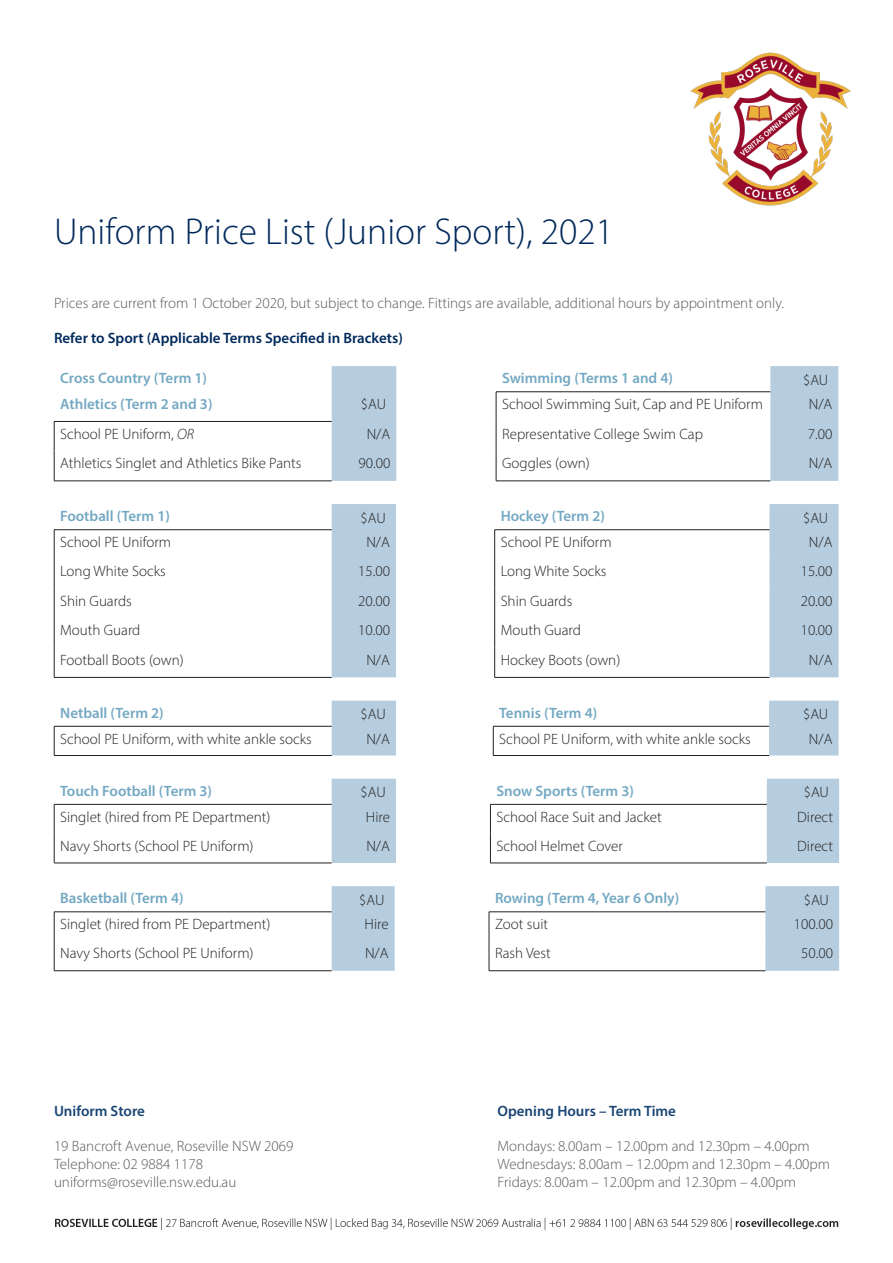
<style>
.page{position:relative;width:893px;height:1263px;background:#fff}
.page>*{position:absolute;margin:0;border:0;box-sizing:border-box;transform-origin:0 0}
.t1{font:300 37.5px "Myriad Pro";color:#00295c}
.t2{font:300 15px "Myriad Pro";color:#231f20}
.Sub_head{font:300 15px/18px "Myriad Pro";color:#57585a}
.Sub_head-2{font:600 15px "Myriad Pro";color:#73a8c3}
.Sub_head-3{font:600 15px "Myriad Pro";color:#00295c}
.Sub_head-4{font:600 15px "Myriad Pro";color:#1a4574}
.s1{font-style:italic}
</style>
<div class="page">
<img style="left:55px;top:1217px;width:784px;height:13px">
<img style="left:690px;top:52px;width:161px;height:154px">
<svg style="left:332px;top:366px;width:506px;height:115px"></svg>
<hr style="left:54px;top:421px;width:278px;height:1px;background:#231f20">
<svg style="left:54px;top:422px;width:1px;height:29px"></svg>
<hr style="left:496px;top:391px;width:274px;height:1px;background:#231f20">
<svg style="left:496px;top:392px;width:1px;height:29px"></svg>
<hr style="left:496px;top:421px;width:1px;height:30px;background:#231f20">
<hr style="left:54px;top:481px;width:278px;height:1px;background:#231f20">
<hr style="left:54px;top:451px;width:1px;height:30px;background:#231f20">
<hr style="left:496px;top:451px;width:1px;height:30px;background:#231f20">
<hr style="left:496px;top:481px;width:274px;height:1px;background:#231f20">
<svg style="left:332px;top:504px;width:506px;height:173px"></svg>
<hr style="left:495px;top:559px;width:274px;height:1px;background:#fff">
<hr style="left:495px;top:588px;width:274px;height:1px;background:#fff">
<hr style="left:54px;top:529px;width:278px;height:1px;background:#231f20">
<svg style="left:54px;top:530px;width:1px;height:29px"></svg>
<hr style="left:494px;top:529px;width:275px;height:1px;background:#231f20">
<svg style="left:494px;top:530px;width:1px;height:29px"></svg>
<hr style="left:54px;top:559px;width:1px;height:30px;background:#231f20">
<hr style="left:494px;top:559px;width:1px;height:30px;background:#231f20">
<svg style="left:54px;top:589px;width:1px;height:29px"></svg>
<svg style="left:494px;top:589px;width:1px;height:29px"></svg>
<hr style="left:54px;top:618px;width:1px;height:30px;background:#231f20">
<svg style="left:54px;top:648px;width:1px;height:29px"></svg>
<svg style="left:494px;top:648px;width:1px;height:29px"></svg>
<hr style="left:54px;top:677px;width:278px;height:1px;background:#231f20">
<hr style="left:494px;top:677px;width:275px;height:1px;background:#231f20">
<hr style="left:494px;top:618px;width:1px;height:30px;background:#231f20">
<svg style="left:332px;top:701px;width:506px;height:54px"></svg>
<hr style="left:54px;top:755px;width:278px;height:1px;background:#231f20">
<hr style="left:493px;top:755px;width:276px;height:1px;background:#231f20">
<hr style="left:54px;top:726px;width:278px;height:1px;background:#231f20">
<svg style="left:54px;top:726px;width:1px;height:29px"></svg>
<hr style="left:54px;top:804px;width:278px;height:1px;background:#231f20">
<svg style="left:54px;top:804px;width:1px;height:29px"></svg>
<hr style="left:54px;top:833px;width:1px;height:30px;background:#231f20">
<hr style="left:54px;top:863px;width:278px;height:1px;background:#231f20">
<svg style="left:332px;top:779px;width:507px;height:84px"></svg>
<hr style="left:490px;top:833px;width:1px;height:30px;background:#231f20">
<hr style="left:490px;top:863px;width:277px;height:1px;background:#231f20">
<hr style="left:54px;top:911px;width:278px;height:1px;background:#231f20">
<svg style="left:332px;top:886px;width:507px;height:85px"></svg>
<hr style="left:489px;top:970px;width:276px;height:1px;background:#231f20">
<svg style="left:54px;top:912px;width:1px;height:58px"></svg>
<hr style="left:54px;top:970px;width:278px;height:1px;background:#231f20">
<p class="t1" style="left:54px;top:209px;width:561px">Uniform Price List (Junior Sport), 2021</p>
<p class="Sub_head" style="left:54px;top:294px;width:732px">Prices are current from 1 October 2020, but subject to change. Fittings are available, additional hours by appointment only.</p>
<p class="Sub_head-3" style="left:54px;top:328px;width:350px">Refer to Sport (Applicable Terms Specified in Brackets)</p>
<p class="Sub_head-2" style="left:60px;top:369px;width:148px">Cross Country (Term 1)</p>
<p class="Sub_head-2" style="left:502px;top:369px;width:172px">Swimming (Terms 1 and 4)</p>
<p class="t2" style="left:803px;top:370px;width:27px">$AU</p>
<p class="Sub_head-2" style="left:60px;top:394px;width:154px">Athletics (Term 2 and 3)</p>
<p class="t2" style="left:361px;top:395px;width:27px">$AU</p>
<p class="t2" style="left:502px;top:395px;width:262px">School Swimming Suit, Cap and PE Uniform</p>
<p class="t2" style="left:809px;top:395px;width:25px">N/A</p>
<p class="t2" style="left:60px;top:425px;width:135px">School PE Uniform, <span class="s1">OR</span></p>
<p class="t2" style="left:367px;top:425px;width:25px">N/A</p>
<p class="t2" style="left:502px;top:425px;width:202px">Representative College Swim Cap</p>
<p class="t2" style="left:808px;top:425px;width:26px">7.00</p>
<p class="t2" style="left:60px;top:454px;width:243px">Athletics Singlet and Athletics Bike Pants</p>
<p class="t2" style="left:358px;top:454px;width:33px">90.00</p>
<p class="t2" style="left:502px;top:454px;width:89px">Goggles (own)</p>
<p class="t2" style="left:809px;top:454px;width:25px">N/A</p>
<p class="Sub_head-2" style="left:60px;top:507px;width:111px">Football (Term 1)</p>
<p class="t2" style="left:361px;top:508px;width:27px">$AU</p>
<p class="Sub_head-2" style="left:501px;top:507px;width:106px">Hockey (Term 2)</p>
<p class="t2" style="left:803px;top:508px;width:27px">$AU</p>
<p class="t2" style="left:60px;top:533px;width:113px">School PE Uniform</p>
<p class="t2" style="left:366px;top:533px;width:25px">N/A</p>
<p class="t2" style="left:501px;top:533px;width:113px">School PE Uniform</p>
<p class="t2" style="left:809px;top:533px;width:25px">N/A</p>
<p class="t2" style="left:60px;top:562px;width:107px">Long White Socks</p>
<p class="t2" style="left:358px;top:562px;width:33px">15.00</p>
<p class="t2" style="left:501px;top:562px;width:107px">Long White Socks</p>
<p class="t2" style="left:801px;top:562px;width:33px">15.00</p>
<p class="t2" style="left:60px;top:592px;width:73px">Shin Guards</p>
<p class="t2" style="left:358px;top:592px;width:33px">20.00</p>
<p class="t2" style="left:501px;top:592px;width:73px">Shin Guards</p>
<p class="t2" style="left:801px;top:592px;width:33px">20.00</p>
<p class="t2" style="left:60px;top:621px;width:82px">Mouth Guard</p>
<p class="t2" style="left:358px;top:621px;width:33px">10.00</p>
<p class="t2" style="left:501px;top:621px;width:82px">Mouth Guard</p>
<p class="t2" style="left:801px;top:621px;width:33px">10.00</p>
<p class="t2" style="left:60px;top:651px;width:125px">Football Boots (own)</p>
<p class="t2" style="left:366px;top:651px;width:25px">N/A</p>
<p class="t2" style="left:501px;top:651px;width:121px">Hockey Boots (own)</p>
<p class="t2" style="left:809px;top:651px;width:25px">N/A</p>
<p class="Sub_head-2" style="left:60px;top:703px;width:105px">Netball (Term 2)</p>
<p class="t2" style="left:361px;top:705px;width:27px">$AU</p>
<p class="Sub_head-2" style="left:499px;top:703px;width:100px">Tennis (Term 4)</p>
<p class="t2" style="left:803px;top:705px;width:27px">$AU</p>
<p class="t2" style="left:60px;top:729px;width:253px">School PE Uniform, with white ankle socks</p>
<p class="t2" style="left:366px;top:729px;width:25px">N/A</p>
<p class="t2" style="left:499px;top:729px;width:253px">School PE Uniform, with white ankle socks</p>
<p class="t2" style="left:809px;top:729px;width:25px">N/A</p>
<p class="Sub_head-2" style="left:60px;top:781px;width:153px">Touch Football (Term 3)</p>
<p class="t2" style="left:361px;top:783px;width:27px">$AU</p>
<p class="Sub_head-2" style="left:496px;top:781px;width:139px">Snow Sports (Term 3)</p>
<p class="t2" style="left:804px;top:783px;width:27px">$AU</p>
<p class="t2" style="left:60px;top:807px;width:212px">Singlet (hired from PE Department)</p>
<p class="t2" style="left:366px;top:807px;width:26px">Hire</p>
<p class="t2" style="left:496px;top:807px;width:167px">School Race Suit and Jacket</p>
<p class="t2" style="left:797px;top:807px;width:37px">Direct</p>
<p class="t2" style="left:60px;top:837px;width:195px">Navy Shorts (School PE Uniform)</p>
<p class="t2" style="left:366px;top:837px;width:25px">N/A</p>
<p class="t2" style="left:496px;top:837px;width:128px">School Helmet Cover</p>
<p class="t2" style="left:797px;top:837px;width:37px">Direct</p>
<p class="Sub_head-2" style="left:60px;top:889px;width:125px">Basketball (Term 4)</p>
<p class="t2" style="left:359px;top:890px;width:27px">$AU</p>
<p class="Sub_head-2" style="left:495px;top:889px;width:186px">Rowing (Term 4, Year 6 Only)</p>
<p class="t2" style="left:804px;top:890px;width:27px">$AU</p>
<p class="t2" style="left:60px;top:915px;width:212px">Singlet (hired from PE Department)</p>
<p class="t2" style="left:364px;top:915px;width:26px">Hire</p>
<p class="t2" style="left:495px;top:915px;width:55px">Zoot suit</p>
<p class="t2" style="left:794px;top:915px;width:41px">100.00</p>
<p class="t2" style="left:60px;top:944px;width:195px">Navy Shorts (School PE Uniform)</p>
<p class="t2" style="left:365px;top:944px;width:25px">N/A</p>
<p class="t2" style="left:495px;top:944px;width:57px">Rash Vest</p>
<p class="t2" style="left:801px;top:944px;width:33px">50.00</p>
<p class="Sub_head-4" style="left:54px;top:1101px;width:92px">Uniform Store</p>
<p class="Sub_head" style="left:54px;top:1137px;width:241px">19 Bancroft Avenue, Roseville NSW 2069<br>Telephone: 02 9884 1178 uniforms@roseville.nsw.edu.au</p>
<p class="Sub_head-4" style="left:497px;top:1101px;width:180px">Opening Hours – Term Time</p>
<p class="Sub_head" style="left:497px;top:1137px;width:334px">Mondays: 8.00am – 12.00pm and 12.30pm – 4.00pm<br>Wednesdays: 8.00am – 12.00pm and 12.30pm – 4.00pm<br>Fridays: 8.00am – 12.00pm and 12.30pm – 4.00pm</p>
</div>
